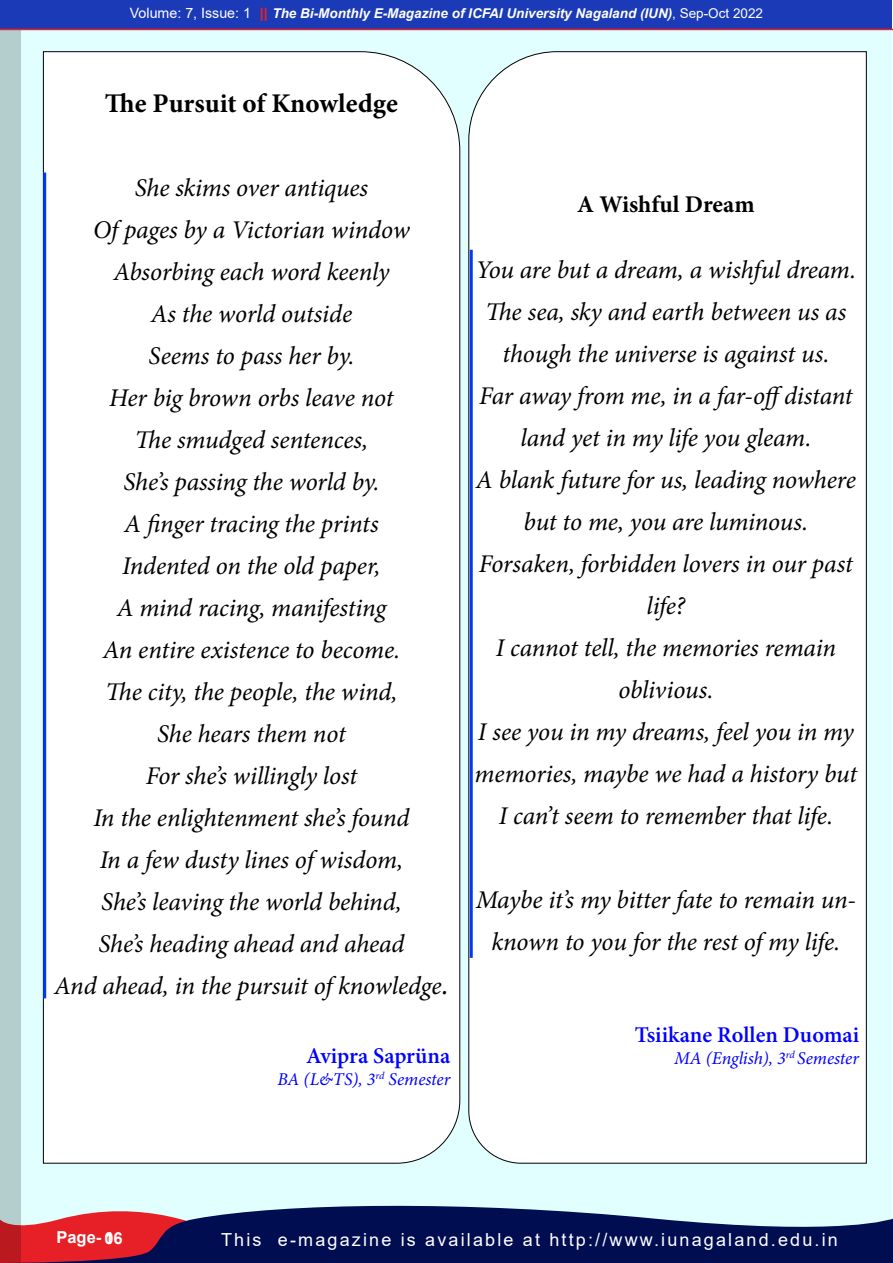
<style>
.page{position:relative;width:893px;height:1263px;background:#fff}
.page>*{position:absolute;margin:0;border:0;box-sizing:border-box;transform-origin:0 0}
.t1{font:700 27px "Minion Pro";color:#000}
.t2{font:italic 25.5px/42px "Minion Pro";letter-spacing:-.01em;color:#000;text-align:center}
.t3{font:700 24px "Minion Pro";color:#000}
.t4{font:600 22.5px "Minion Pro";color:#00f}
.t5{font:18px "Arial";letter-spacing:.12em;color:#fff}
.t6{font:italic 18px "Minion Pro";letter-spacing:-.005em;color:#00f}
.t7{font:700 16.5px "Arial";color:#fff}
.t8{font:italic 700 13.5px "Arial";color:#fff}
.s1{font-weight:400;font-style:normal;font-size:14.25px}
.s2{font-weight:900;font-style:normal;font-size:14.25px;color:#e72027}
.s3{font-weight:400;font-style:normal}
.s4{font-size:30px}
</style>
<div class="page">
<div style="left:0;top:0;width:891px;height:1263px;background:#e1ffff"></div>
<svg style="left:20px;top:1200px;width:873px;height:63px;fill:#000d51"></svg>
<div style="left:0;top:0;width:20px;height:1263px;background:#b4cdcd"></div>
<div style="left:1px;top:0;width:891px;height:29px;background:#1a3ab7"></div>
<hr style="left:0;top:29px;width:893px;height:1px;background:#e72027">
<div style="left:43px;top:51px;width:417px;height:1112px;background:#fff"></div>
<div style="left:468px;top:51px;width:399px;height:1112px;background:#fff"></div>
<hr style="left:43px;top:173px;width:3px;height:825px;background:#0038fc">
<hr style="left:470px;top:250px;width:3px;height:708px;background:#0038fc">
<p class="t8" style="left:130px;top:4px;width:635px"><span class="s1">Volume: 7, Issue: 1</span> <span class="s2">||</span> The Bi-Monthly E-Magazine of ICFAI University Nagaland (IUN)<span class="s3">, Sep-Oct 2022</span></p>
<p class="t1" style="left:105px;top:84px;width:294px">The Pursuit of Knowledge</p>
<p class="t2" style="left:135px;top:167px;width:235px">She skims over antiques</p>
<p class="t2" style="left:93px;top:209px;width:318px">Of pages by a Victorian window</p>
<p class="t2" style="left:114px;top:251px;width:277px">Absorbing each word keenly</p>
<p class="t2" style="left:151px;top:293px;width:203px">As the world outside</p>
<p class="t2" style="left:149px;top:335px;width:207px">Seems to pass her by.</p>
<p class="t2" style="left:109px;top:377px;width:286px">Her big brown orbs leave not</p>
<p class="t2" style="left:135px;top:419px;width:235px">The smudged sentences,</p>
<p class="t2" style="left:123px;top:461px;width:257px">She’s passing the world by.</p>
<p class="t2" style="left:124px;top:503px;width:256px">A finger tracing the prints</p>
<p class="t2" style="left:122px;top:545px;width:260px">Indented on the old paper,</p>
<p class="t2" style="left:117px;top:587px;width:271px">A mind racing, manifesting</p>
<p class="t2" style="left:103px;top:629px;width:299px">An entire existence to become.</p>
<p class="t2" style="left:106px;top:671px;width:293px">The city, the people, the wind,</p>
<p class="t2" style="left:157px;top:713px;width:190px">She hears them not</p>
<p class="t2" style="left:146px;top:755px;width:213px">For she’s willingly lost</p>
<p class="t2" style="left:93px;top:797px;width:318px">In the enlightenment she’s found</p>
<p class="t2" style="left:100px;top:839px;width:305px">In a few dusty lines of wisdom,</p>
<p class="t2" style="left:101px;top:881px;width:302px">She’s leaving the world behind,</p>
<p class="t2" style="left:98px;top:923px;width:308px">She’s heading ahead and ahead</p>
<p class="t2" style="left:54px;top:965px;width:396px">And ahead, in the pursuit of knowledge<span class="s4">.</span></p>
<p class="t4" style="left:306px;top:1040px;width:146px">Avipra Saprüna</p>
<p class="t6" style="left:277px;top:1067px;width:174px">BA (L&amp;TS), 3<sup>rd</sup> Semester</p>
<p class="t3" style="left:577px;top:188px;width:179px">A Wishful Dream</p>
<p class="t2" style="left:476px;top:249px;width:382px">You are but a dream, a wishful dream.</p>
<p class="t2" style="left:485px;top:291px;width:362px">The sea, sky and earth between us as though the universe is against us.</p>
<p class="t2" style="left:479px;top:375px;width:375px">Far away from me, in a far-offdistant land yet in my life you gleam.</p>
<p class="t2" style="left:476px;top:459px;width:381px">A blank future for us, leading nowhere but to me, you are luminous.</p>
<p class="t2" style="left:479px;top:543px;width:375px">Forsaken, forbidden lovers in our past life?</p>
<p class="t2" style="left:496px;top:627px;width:341px">I cannot tell, the memories remain oblivious.</p>
<p class="t2" style="left:478px;top:711px;width:377px">I see you in my dreams, feel you in my</p>
<p class="t2" style="left:475px;top:753px;width:384px">memories, maybe we had a history but<br>I can’t seem to remember that life.</p>
<p class="t2" style="left:476px;top:879px;width:382px">Maybe it’s my bitter fate to remain un&shy;known to you for the rest of my life.</p>
<p class="t4" style="left:635px;top:1020px;width:226px">Tsiikane Rollen Duomai</p>
<p class="t6" style="left:674px;top:1046px;width:187px">MA (English), 3<sup>rd</sup> Semester</p>
<p class="t7" style="left:56px;top:1226px;width:68px">Page- 106</p>
<p class="t5" style="left:221px;top:1227px;width:618px">This e-magazine is available at http://www.iunagaland.edu.in</p>
</div>
